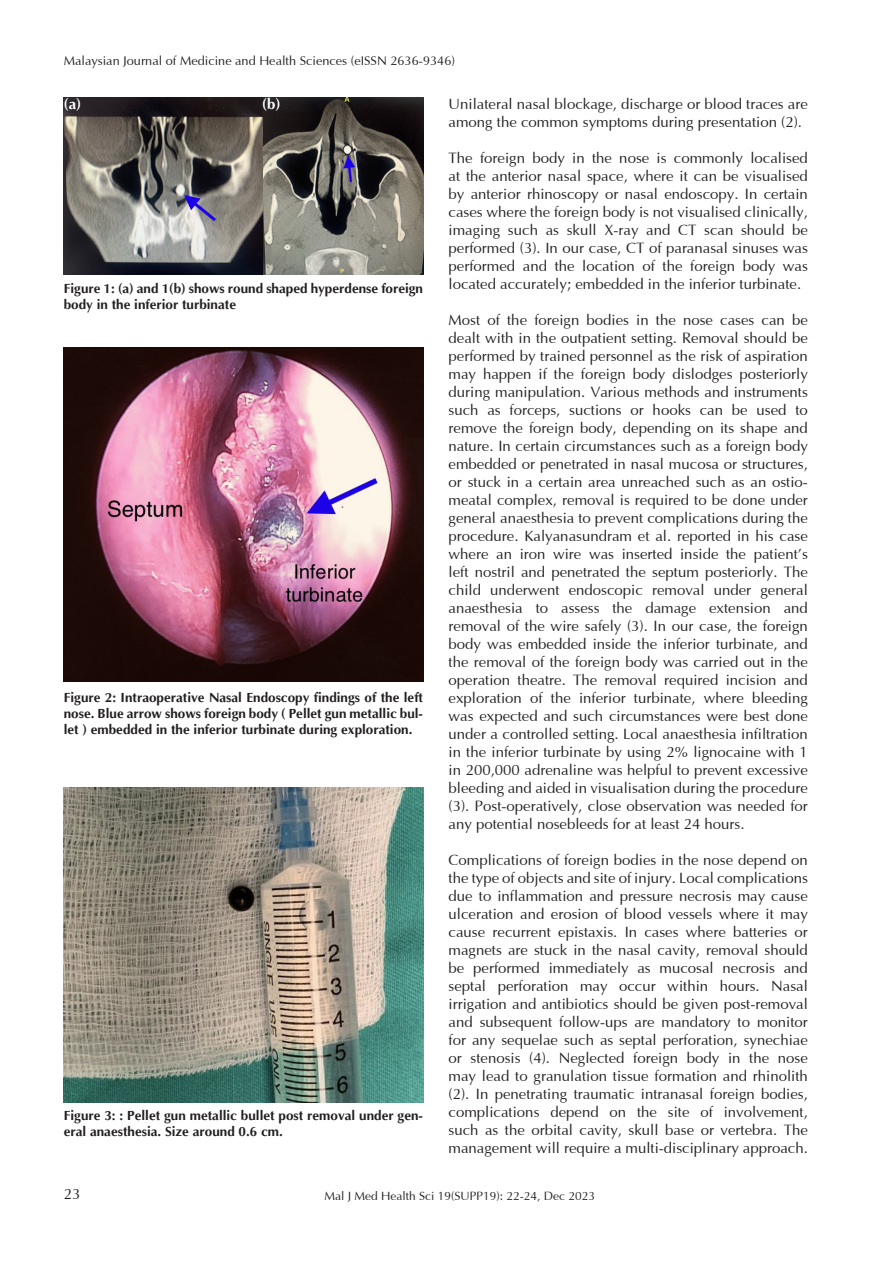
<style>
.page{position:relative;width:893px;height:1263px;background:#fff}
.page>*{position:absolute;margin:0;border:0;box-sizing:border-box;transform-origin:0 0}
.t1{font:15px/18px "Optima";color:#231f20;text-align:justify}
.t2{font:700 15px "Optima";color:#fff}
.t3{font:700 13.5px/16.2px "Optima";color:#231f20}
.t4{font:12.75px "Optima";color:#231f20}
.t5{font:12px "Optima";color:#231f20}
</style>
<div class="page">
<img style="left:64px;top:98px;width:359px;height:176px">
<img style="left:64px;top:348px;width:359px;height:334px">
<img style="left:64px;top:788px;width:359px;height:314px">
<p class="t4" style="left:64px;top:54px;width:393px">Malaysian Journal of Medicine and Health Sciences (eISSN 2636-9346)</p>
<p class="t2" style="left:64px;top:96px;width:19px">(a)</p>
<p class="t2" style="left:262px;top:96px;width:20px">(b)</p>
<p class="t3" style="left:64px;top:280px;width:361px">Figure 1: (a) and 1(b) shows round shaped hyperdense foreign body in the inferior turbinate</p>
<p class="t3" style="left:64px;top:690px;width:361px;text-align:justify">Figure 2: Intraoperative Nasal Endoscopy findings of the left nose. Blue arrow shows foreign body ( Pellet gun metallic bul&shy;let ) embedded in the inferior turbinate during exploration.</p>
<p class="t3" style="left:64px;top:1107px;width:361px">Figure 3: : Pellet gun metallic bullet post removal under gen&shy;eral anaesthesia. Size around 0.6 cm.</p>
<p class="t1" style="left:449px;top:95px;width:361px">Unilateral nasal blockage, discharge or blood traces are among the common symptoms during presentation (2).</p>
<p class="t1" style="left:449px;top:149px;width:361px">The foreign body in the nose is commonly localised at the anterior nasal space, where it can be visualised by anterior rhinoscopy or nasal endoscopy. In certain cases where the foreign body is not visualised clinically, imaging such as skull X-ray and CT scan should be performed (3). In our case, CT of paranasal sinuses was performed and the location of the foreign body was located accurately; embedded in the inferior turbinate.</p>
<p class="t1" style="left:449px;top:311px;width:361px">Most of the foreign bodies in the nose cases can be dealt with in the outpatient setting. Removal should be performed by trained personnel as the risk of aspiration may happen if the foreign body dislodges posteriorly during manipulation. Various methods and instruments such as forceps, suctions or hooks can be used to remove the foreign body, depending on its shape and nature. In certain circumstances such as a foreign body embedded or penetrated in nasal mucosa or structures, or stuck in a certain area unreached such as an ostio&shy;meatal complex, removal is required to be done under general anaesthesia to prevent complications during the procedure. Kalyanasundram et al. reported in his case where an iron wire was inserted inside the patient’s left nostril and penetrated the septum posteriorly. The child underwent endoscopic removal under general anaesthesia to assess the damage extension and removal of the wire safely (3). In our case, the foreign body was embedded inside the inferior turbinate, and the removal of the foreign body was carried out in the operation theatre. The removal required incision and exploration of the inferior turbinate, where bleeding was expected and such circumstances were best done under a controlled setting. Local anaesthesia infiltration in the inferior turbinate by using 2% lignocaine with 1 in 200,000 adrenaline was helpful to prevent excessive bleeding and aided in visualisation during the procedure (3). Post-operatively, close observation was needed for any potential nosebleeds for at least 24 hours.</p>
<p class="t1" style="left:449px;top:851px;width:361px">Complications of foreign bodies in the nose depend on the type of objects and site of injury. Local complications due to inflammation and pressure necrosis may cause ulceration and erosion of blood vessels where it may cause recurrent epistaxis. In cases where batteries or magnets are stuck in the nasal cavity, removal should be performed immediately as mucosal necrosis and septal perforation may occur within hours. Nasal irrigation and antibiotics should be given post-removal and subsequent follow-ups are mandatory to monitor for any sequelae such as septal perforation, synechiae or stenosis (4). Neglected foreign body in the nose may lead to granulation tissue formation and rhinolith (2). In penetrating traumatic intranasal foreign bodies, complications depend on the site of involvement, such as the orbital cavity, skull base or vertebra. The management will require a multi-disciplinary approach.</p>
<p class="t1" style="left:64px;top:1186px;width:18px">23</p>
<p class="t5" style="left:324px;top:1189px;width:272px">Mal J Med Health Sci 19(SUPP19): 22-24, Dec 2023</p>
</div>
